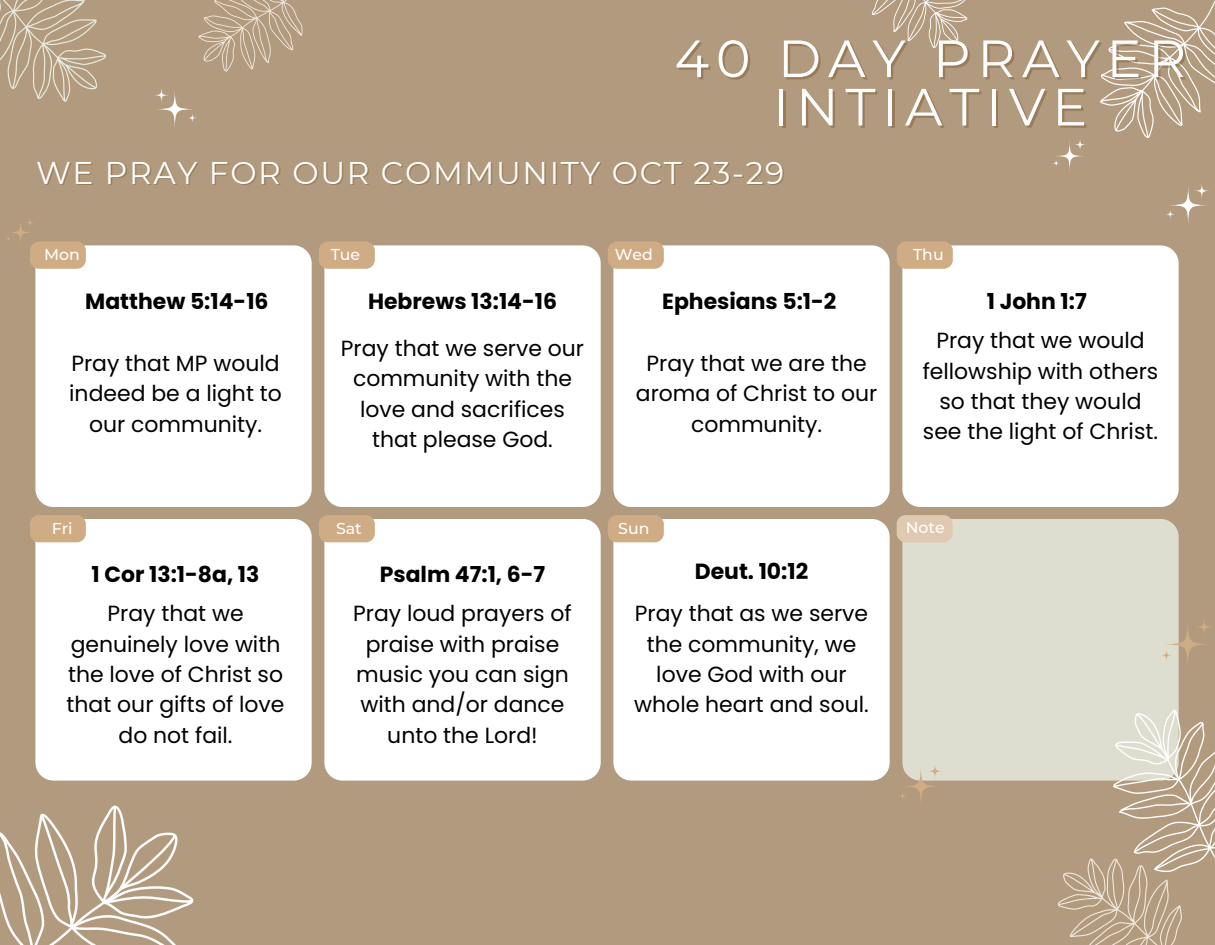
<style>
.page{position:relative;width:1215px;height:945px;background:#b29a7e}
.page>*{position:absolute;margin:0;border:0;box-sizing:border-box;transform-origin:0 0}
.t1{font:52.35px/48.3px "Montserrat";letter-spacing:.13em;color:#fff;text-align:center}
.t2{font:31.35px "Montserrat";letter-spacing:.05em;color:#fff}
.t3{font:21.9px/30.3px "Poppins";color:#000;text-align:center}
.t4{font:700 21.9px "Poppins";color:#000}
.t5{font:500 15.75px "Montserrat";color:#fff}
</style>
<div class="page">
<svg style="left:0;top:0;width:106px;height:102px"></svg>
<svg style="left:1100px;top:0;width:115px;height:138px"></svg>
<svg style="left:198px;top:0;width:105px;height:72px"></svg>
<svg style="left:871px;top:0;width:97px;height:48px"></svg>
<div style="left:35px;top:245px;width:277px;height:262px;background:#fff;border-radius:18px"></div>
<div style="left:324px;top:245px;width:277px;height:262px;background:#fff;border-radius:18px"></div>
<div style="left:30px;top:242px;width:56px;height:27px;background:#cfac84;border-radius:9px"></div>
<div style="left:319px;top:242px;width:56px;height:27px;background:#cfac84;border-radius:9px"></div>
<svg style="left:0;top:805px;width:194px;height:140px"></svg>
<div style="left:35px;top:519px;width:277px;height:262px;background:#fff;border-radius:18px"></div>
<div style="left:324px;top:519px;width:277px;height:262px;background:#fff;border-radius:18px"></div>
<div style="left:613px;top:519px;width:277px;height:262px;background:#fff;border-radius:18px"></div>
<div style="left:30px;top:515px;width:56px;height:27px;background:#cfac84;border-radius:9px"></div>
<div style="left:319px;top:515px;width:56px;height:27px;background:#cfac84;border-radius:9px"></div>
<div style="left:613px;top:245px;width:277px;height:262px;background:#fff;border-radius:18px"></div>
<div style="left:608px;top:242px;width:56px;height:27px;background:#cfac84;border-radius:9px"></div>
<div style="left:608px;top:515px;width:56px;height:27px;background:#cfac84;border-radius:9px"></div>
<div style="left:902px;top:519px;width:277px;height:262px;background:#deded0;border-radius:18px"></div>
<div style="left:897px;top:515px;width:56px;height:27px;background:#dfc9b0;border-radius:9px"></div>
<div style="left:902px;top:245px;width:277px;height:262px;background:#fff;border-radius:18px"></div>
<div style="left:897px;top:242px;width:56px;height:27px;background:#cfac84;border-radius:9px"></div>
<svg style="left:7px;top:219px;width:27px;height:27px"></svg>
<svg style="left:4px;top:235px;width:8px;height:8px"></svg>
<svg style="left:24px;top:217px;width:12px;height:12px"></svg>
<svg style="left:1164px;top:620px;width:48px;height:48px"></svg>
<svg style="left:1160px;top:648px;width:13px;height:14px"></svg>
<svg style="left:1194px;top:616px;width:21px;height:21px"></svg>
<svg style="left:1047px;top:689px;width:168px;height:256px"></svg>
<svg style="left:155px;top:90px;width:39px;height:38px"></svg>
<svg style="left:187px;top:112px;width:11px;height:11px"></svg>
<svg style="left:153px;top:87px;width:17px;height:17px"></svg>
<svg style="left:1168px;top:185px;width:40px;height:40px"></svg>
<svg style="left:1164px;top:209px;width:12px;height:11px"></svg>
<svg style="left:1193px;top:182px;width:18px;height:17px"></svg>
<svg style="left:1055px;top:140px;width:30px;height:32px"></svg>
<svg style="left:1052px;top:159px;width:8px;height:9px"></svg>
<svg style="left:1073px;top:138px;width:14px;height:14px"></svg>
<svg style="left:900px;top:766px;width:41px;height:41px"></svg>
<svg style="left:897px;top:790px;width:11px;height:12px"></svg>
<svg style="left:926px;top:762px;width:18px;height:18px"></svg>
<p class="t1" style="left:674px;top:34px;width:513px">40 DAY PRAYER<br>INTIATIVE</p>
<p class="t2" style="left:36px;top:154px;width:750px">WE PRAY FOR OUR COMMUNITY OCT 23-29</p>
<p class="t5" style="left:44px;top:245px;width:37px">Mon</p>
<p class="t5" style="left:913px;top:245px;width:32px">Thu</p>
<p class="t5" style="left:615px;top:245px;width:40px">Wed</p>
<p class="t5" style="left:331px;top:245px;width:31px">Tue</p>
<p class="t4" style="left:85px;top:286px;width:185px">Matthew 5:14-16</p>
<p class="t4" style="left:368px;top:286px;width:190px">Hebrews 13:14-16</p>
<p class="t4" style="left:662px;top:286px;width:176px">Ephesians 5:1-2</p>
<p class="t4" style="left:987px;top:286px;width:101px">1 John 1:7</p>
<p class="t3" style="left:69px;top:348px;width:214px">Pray that MP would indeed be a light to our community.</p>
<p class="t5" style="left:52px;top:519px;width:22px">Fri</p>
<p class="t3" style="left:341px;top:333px;width:245px">Pray that we serve our community with the love and sacrifices that please God.</p>
<p class="t3" style="left:636px;top:348px;width:243px">Pray that we are the aroma of Christ to our community.</p>
<p class="t3" style="left:923px;top:325px;width:237px">Pray that we would fellowship with others so that they would see the light of Christ.</p>
<p class="t5" style="left:336px;top:519px;width:27px">Sat</p>
<p class="t5" style="left:906px;top:518px;width:40px">Note</p>
<p class="t5" style="left:618px;top:518px;width:33px">Sun</p>
<p class="t4" style="left:92px;top:559px;width:169px">1 Cor 13:1-8a, 13</p>
<p class="t4" style="left:380px;top:559px;width:167px">Psalm 47:1, 6-7</p>
<p class="t4" style="left:695px;top:556px;width:115px">Deut. 10:12</p>
<p class="t3" style="left:67px;top:598px;width:219px">Pray that we genuinely love with the love of Christ so that our gifts of love do not fail.</p>
<p class="t3" style="left:353px;top:598px;width:220px">Pray loud prayers of praise with praise music you can sign with and/or dance unto the Lord!</p>
<p class="t3" style="left:634px;top:598px;width:236px">Pray that as we serve the community, we love God with our whole heart and soul.</p>
</div>
